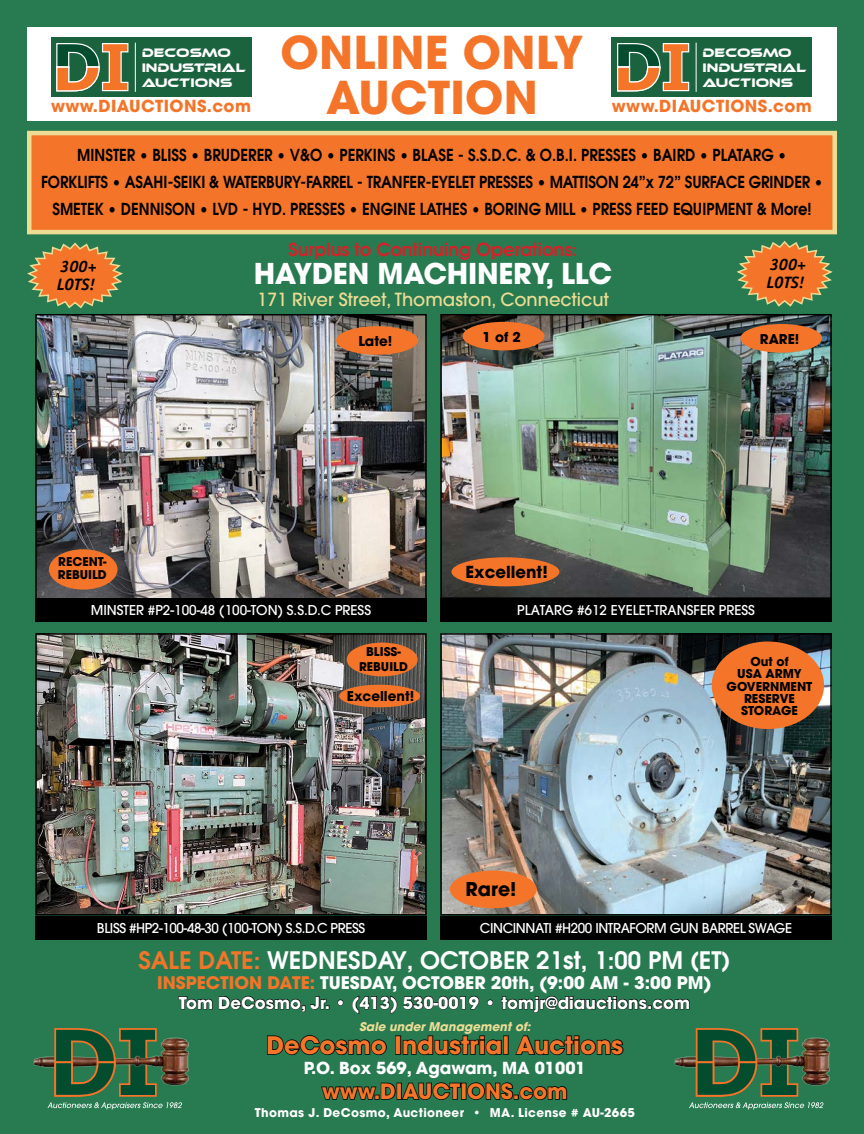
<style>
.page{position:relative;width:864px;height:1134px;background:#287b51}
.page>*{position:absolute;margin:0;border:0;box-sizing:border-box;transform-origin:0 0}
.t1{font:700 45px/45px "Avant Garde";letter-spacing:.005em;color:#f47529;text-align:center}
.t2{font:700 28.5px "Avant Garde";letter-spacing:-.01em;color:#fff}
.t3{font:600 24px "Avant Garde";color:#fff}
.t4{font:700 24px "Avant Garde";color:#f47529}
.t5{font:700 21px "Avant Garde";color:#f47529}
.t6{font:700 18.9px "Avant Garde";color:#000}
.t7{font:500 18px "Avant Garde";color:#ecdc94}
.t8{font:600 18px "Avant Garde";color:#d2232a}
.t9{font:700 17.25px "Avant Garde";color:#fff}
.t10{font:600 16.5px/27px "Avant Garde";color:#000;text-align:center;scale:.89 1}
.t11{font:700 16.5px "Avant Garde";color:#fff}
.t12{font:700 16.5px "Avant Garde";letter-spacing:.025em;color:#f47529}
.t13{font:italic 700 16.5px/18px "Officina Sans";color:#000}
.t14{font:700 16.5px "Avant Garde";color:#000}
.t15{font:500 13.5px "Avant Garde";letter-spacing:-.03em;color:#fff}
.t16{font:500 13.5px "Avant Garde";color:#fff}
.t17{font:700 13.5px "Avant Garde";color:#000}
.t18{font:12.75px/15.3px "Ethnocentric Rg";color:#fff}
.t19{font:700 12.15px/12.1px "Avant Garde";color:#000;text-align:center}
.t20{font:700 12px "Avant Garde";letter-spacing:.03em;color:#fff}
.t21{font:700 12px/13.2px "Avant Garde";color:#000}
.t22{font:italic 700 12px "Avant Garde";color:#ecdc94}
.s1{color:#f47529}
</style>
<div class="page">
<svg style="left:267px;top:1035px;width:120px;height:21px"></svg>
<div style="left:395px;top:1035px;width:6px;height:20px;border:2px solid #000"></div>
<svg style="left:402px;top:1035px;width:100px;height:21px"></svg>
<div style="left:503px;top:1035px;width:6px;height:20px;border:2px solid #000"></div>
<svg style="left:515px;top:1035px;width:109px;height:21px"></svg>
<svg style="left:321px;top:1082px;width:247px;height:18px"></svg>
<img style="left:33px;top:1038px;width:156px;height:72px">
<svg style="left:47px;top:1028px;width:135px;height:81px"></svg>
<img style="left:674px;top:1038px;width:156px;height:72px">
<svg style="left:689px;top:1028px;width:135px;height:81px"></svg>
<div style="left:27px;top:131px;width:810px;height:103px;background:#f47529;border:4px solid #ecdc94"></div>
<div style="left:27px;top:27px;width:810px;height:94px;background:#fff"></div>
<div style="left:51px;top:37px;width:201px;height:60px;background:#1b623e"></div>
<hr style="left:135px;top:43px;width:1px;height:49px;background:#fff">
<svg style="left:56px;top:43px;width:73px;height:49px"></svg>
<div style="left:611px;top:37px;width:201px;height:60px;background:#1b623e"></div>
<hr style="left:696px;top:43px;width:1px;height:49px;background:#fff">
<svg style="left:617px;top:43px;width:73px;height:49px"></svg>
<img style="left:38px;top:636px;width:386px;height:277px">
<div style="left:35px;top:633px;width:392px;height:283px;border:2px solid #000"></div>
<img style="left:443px;top:317px;width:386px;height:279px">
<div style="left:440px;top:314px;width:392px;height:285px;border:2px solid #000"></div>
<div style="left:35px;top:916px;width:392px;height:23px;background:#000"></div>
<div style="left:440px;top:599px;width:392px;height:23px;background:#000"></div>
<img style="left:443px;top:636px;width:386px;height:277px">
<div style="left:440px;top:633px;width:392px;height:283px;border:2px solid #000"></div>
<img style="left:38px;top:317px;width:386px;height:282px">
<div style="left:35px;top:314px;width:392px;height:291px;border:2px solid #000"></div>
<div style="left:49px;top:549px;width:69px;height:41px;background:#f47529;border-radius:50%"></div>
<svg style="left:178px;top:996px;width:151px;height:16px"></svg>
<svg style="left:338px;top:1000px;width:5px;height:6px"></svg>
<svg style="left:352px;top:995px;width:127px;height:19px"></svg>
<svg style="left:487px;top:1000px;width:6px;height:6px"></svg>
<svg style="left:501px;top:996px;width:189px;height:17px"></svg>
<div style="left:35px;top:599px;width:392px;height:23px;background:#000"></div>
<div style="left:440px;top:916px;width:392px;height:23px;background:#000"></div>
<svg style="left:27px;top:242px;width:96px;height:67px"></svg>
<div style="left:463px;top:322px;width:81px;height:28px;background:#f47529;border-radius:50%"></div>
<div style="left:740px;top:324px;width:82px;height:29px;background:#f47529;border-radius:50%"></div>
<div style="left:450px;top:870px;width:87px;height:38px;background:#f47529;border-radius:50%"></div>
<div style="left:451px;top:557px;width:108px;height:29px;background:#f47529;border-radius:50%"></div>
<div style="left:339px;top:685px;width:81px;height:22px;background:#f47529;border-radius:50%"></div>
<div style="left:336px;top:326px;width:82px;height:29px;background:#f47529;border-radius:50%"></div>
<div style="left:712px;top:642px;width:112px;height:87px;background:#f47529;border-radius:50%"></div>
<div style="left:347px;top:643px;width:71px;height:33px;background:#f47529;border-radius:50%"></div>
<svg style="left:736px;top:241px;width:97px;height:66px"></svg>
<p class="t18" style="left:142px;top:45px;width:106px">DECOSMO<br>INDUSTRIAL<br>AUCTIONS</p>
<p class="t12" style="left:51px;top:95px;width:201px">www.DIAUCTIONS.com</p>
<h1 class="t1" style="left:281px;top:30px;width:304px">ONLINE ONLY<br>AUCTION</h1>
<p class="t18" style="left:702px;top:45px;width:106px">DECOSMO<br>INDUSTRIAL<br>AUCTIONS</p>
<p class="t12" style="left:612px;top:95px;width:201px">www.DIAUCTIONS.com</p>
<p class="t10" style="left:41px;top:141px;width:880px">MINSTER • BLISS • BRUDERER • V&amp;O • PERKINS • BLASE - S.S.D.C. &amp; O.B.I. PRESSES • BAIRD • PLATARG •<br>FORKLIFTS • ASAHI-SEIKI &amp; WATERBURY-FARREL - TRANFER-EYELET PRESSES • MATTISON 24”x 72” SURFACE GRINDER •<br>SMETEK • DENNISON • LVD - HYD. PRESSES • ENGINE LATHES • BORING MILL • PRESS FEED EQUIPMENT &amp; More!</p>
<p class="t13" style="left:57px;top:257px;width:41px">300+<br>LOTS!</p>
<p class="t21" style="left:58px;top:555px;width:50px">RECENT-<br>REBUILD</p>
<p class="t8" style="left:289px;top:237px;width:290px">Surplus to Continuing Operations:</p>
<h2 class="t2" style="left:254px;top:255px;width:360px">HAYDEN MACHINERY, LLC</h2>
<p class="t7" style="left:257px;top:288px;width:353px">171 River Street, Thomaston, Connecticut</p>
<p class="t13" style="left:767px;top:255px;width:41px">300+<br>LOTS!</p>
<p class="t17" style="left:358px;top:333px;width:36px">Late!</p>
<p class="t17" style="left:483px;top:328px;width:40px">1 of 2</p>
<p class="t17" style="left:760px;top:331px;width:41px">RARE!</p>
<p class="t14" style="left:466px;top:562px;width:84px">Excellent!</p>
<p class="t16" style="left:91px;top:602px;width:282px">MINSTER #P2-100-48 (100-TON) S.S.D.C PRESS</p>
<p class="t21" style="left:359px;top:644px;width:50px;line-height:15px;text-align:center">BLISS-<br>REBUILD</p>
<p class="t17" style="left:347px;top:688px;width:69px">Excellent!</p>
<p class="t16" style="left:517px;top:602px;width:239px">PLATARG #612 EYELET-TRANSFER PRESS</p>
<p class="t19" style="left:727px;top:656px;width:87px">Out of<br>USA ARMY<br>GOVERNMENT<br>RESERVE<br>STORAGE</p>
<p class="t15" style="left:97px;top:920px;width:270px">BLISS #HP2-100-48-30 (100-TON) S.S.D.C PRESS</p>
<p class="t6" style="left:466px;top:876px;width:52px">Rare!</p>
<p class="t15" style="left:480px;top:920px;width:314px">CINCINNATI #H200 INTRAFORM GUN BARREL SWAGE</p>
<h3 class="t3" style="left:138px;top:944px;width:594px"><span class="s1">SALE DATE:</span> WEDNESDAY, OCTOBER 21st, 1:00 PM (ET)</h3>
<p class="t9" style="left:157px;top:972px;width:556px"><span class="s1">INSPECTION DATE:</span> TUESDAY, OCTOBER 20th, (9:00 AM - 3:00 PM)</p>
<p class="t11" style="left:179px;top:992px;width:513px">Tom DeCosmo, Jr. • (413) 530-0019 • tomjr@diauctions.com</p>
<p class="t22" style="left:359px;top:1019px;width:173px">Sale under Management of:</p>
<h3 class="t4" style="left:266px;top:1030px;width:358px">DeCosmo Industrial Auctions</h3>
<p class="t11" style="left:304px;top:1057px;width:283px">P.O. Box 569, Agawam, MA 01001</p>
<p class="t5" style="left:322px;top:1078px;width:247px">www.DIAUCTIONS.com</p>
<p class="t20" style="left:255px;top:1105px;width:382px">Thomas J. DeCosmo, Auctioneer • MA. License # AU-2665</p>
</div>
